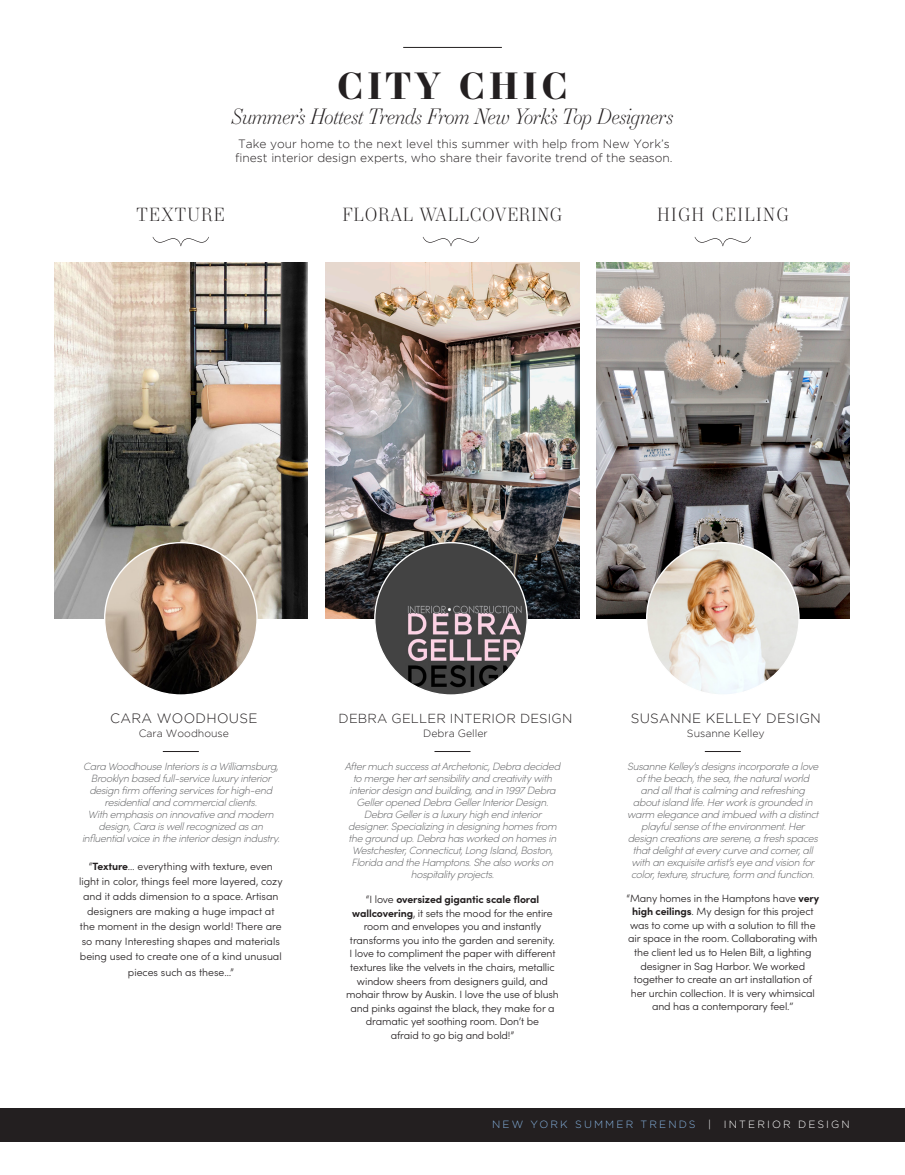
<style>
.page{position:relative;width:905px;height:1175px;background:#fff}
.page>*{position:absolute;margin:0;border:0;box-sizing:border-box;transform-origin:0 0}
.t1{font:700 36px "Essonnes Display";letter-spacing:.11em;color:#231f20}
.t2{font:italic 300 21px "Essonnes Display";letter-spacing:-.03em;color:#231f20}
.t3{font:300 18px "Essonnes Display";letter-spacing:.03em;color:#231f20}
.t4{font:300 18px "Essonnes Display";letter-spacing:.07em;color:#231f20}
.t5{font:300 18px "Essonnes Display";letter-spacing:.06em;color:#231f20}
.t6{font:300 13.5px "Gotham";letter-spacing:.025em;color:#231f20}
.t7{font:300 13.05px "Gotham";letter-spacing:.015em;color:#231f20}
.t8{font:300 12px/13.5px "Gotham";color:#231f20}
.t9{font:italic 200 10.5px/12px "Sofia Pro";letter-spacing:-.03em;color:#57585a;text-align:center}
.t10{font:300 10.5px/13.5px "Sofia Pro";letter-spacing:-.01em;color:#231f20;text-align:center}
.t11{font:300 10.5px "Gotham";color:#231f20}
.t12{font:300 10.5px "Gotham";letter-spacing:.2em;color:#85b2df}
.s1{font-weight:700}
.s2{font-family:"Avenir Next";font-weight:400}
.s3{color:#fff}
</style>
<div class="page">
<img style="left:54px;top:262px;width:254px;height:357px">
<svg style="left:152px;top:237px;width:57px;height:9px"></svg>
<div style="left:0;top:1108px;width:904px;height:33px;background:#231f20"></div>
<hr style="left:163px;top:751px;width:36px;height:1px;background:#231f20">
<img style="left:596px;top:262px;width:253px;height:357px">
<img style="left:646px;top:542px;width:153px;height:153px;border-radius:76px">
<svg style="left:694px;top:237px;width:57px;height:9px"></svg>
<hr style="left:704px;top:751px;width:36px;height:1px;background:#231f20">
<img style="left:326px;top:262px;width:253px;height:357px">
<img style="left:375px;top:542px;width:152px;height:153px;border-radius:76px">
<svg style="left:422px;top:237px;width:57px;height:9px"></svg>
<hr style="left:434px;top:751px;width:36px;height:1px;background:#231f20">
<img style="left:105px;top:542px;width:152px;height:153px;border-radius:76px">
<hr style="left:403px;top:47px;width:99px;height:1px;background:#231f20">
<p class="t1" style="left:337px;top:60px;width:232px">CITY CHIC</p>
<p class="t2" style="left:231px;top:101px;width:443px">Summer’s Hottest Trends From New York’s Top Designers</p>
<p class="t8" style="left:235px;top:137px;width:439px">Take your home to the next level this summer with help from New York’s finest interior design experts, who share their favorite trend of the season.</p>
<p class="t5" style="left:137px;top:201px;width:90px">TEXTURE</p>
<p class="t3" style="left:342px;top:202px;width:221px">FLORAL WALLCOVERING</p>
<p class="t4" style="left:657px;top:201px;width:133px">HIGH CEILING</p>
<p class="t6" style="left:110px;top:711px;width:149px">CARA WOODHOUSE</p>
<p class="t11" style="left:139px;top:727px;width:92px">Cara Woodhouse</p>
<p class="t9" style="left:83px;top:759px;width:197px">Cara Woodhouse Interiors is a Williamsburg, Brooklyn based full-service luxury interior design firm offering services for high-end residential and commercial clients.</p>
<p class="t9" style="left:82px;top:807px;width:199px">With emphasis on innovative and modern design, Cara is well recognized as an influential voice in the interior design industry.</p>
<p class="t10" style="left:79px;top:858px;width:205px;line-height:15px">“<span class="s1">Texture</span>… everything with texture, even light in color, things feel more layered, cozy and it adds dimension to a space. Artisan designers are making a huge impact at the moment in the design world! There are so many Interesting shapes and materials being used to create one of a kind unusual pieces such as these…”</p>
<p class="t7" style="left:338px;top:711px;width:235px">DEBRA GELLER INTERIOR DESIGN</p>
<p class="t11" style="left:423px;top:727px;width:66px">Debra Geller</p>
<p class="t9" style="left:345px;top:759px;width:217px">After much success at Archetonic, Debra decided to merge her art sensibility and creativity with interior design and building, and in 1997 Debra Geller opened Debra Geller Interior Design.<br>Debra Geller is a luxury high end interior designer. Specializing in designing homes from the ground up. Debra has worked on homes in Westchester, Connecticut, Long Island, Boston, Florida and the Hamptons. She also works on hospitality projects.</p>
<p class="t10" style="left:346px;top:892px;width:214px">“I love <span class="s1">oversized gigantic scale floral wallcovering</span>, it sets the mood for the entire room and envelopes you and instantly transforms you into the garden and serenity.<br>I love to compliment the paper with different textures like the velvets in the chairs, metallic window sheers from designers guild, and mohair throw by Auskin. I love the use of blush and pinks against the black, they make for a dramatic yet soothing room. Don’t be<br>afraid to go big and bold!”</p>
<p class="t6" style="left:630px;top:711px;width:192px">SUSANNE KELLEY DESIGN</p>
<p class="t11" style="left:687px;top:727px;width:79px">Susanne Kelley</p>
<p class="t9" style="left:627px;top:759px;width:193px">Susanne Kelley’s designs incorporate a love of the beach, the sea, the natural world and all that is calming and refreshing about island life. Her work is grounded in warm elegance and imbued with a distinct playful sense of the environment. Her design creations are serene, a fresh spaces that delight at every curve and corner, all with an exquisite artist’s eye and vision for color, texture, structure, form and function.</p>
<p class="t10" style="left:626px;top:891px;width:194px">“Many homes in the Hamptons have <span class="s1">very high ceilings</span>. My design for this project was to come up with a solution to fill the air space in the room. Collaborating with the client led us to Helen Bilt, a lighting designer in Sag Harbor. We worked together to create an art installation of her urchin collection. It is very whimsical and has a contemporary feel.<span class="s2">”</span></p>
<p class="t12" style="left:492px;top:1118px;width:359px">NEW YORK SUMMER TRENDS <span class="s3">| INTERIOR DESIGN</span></p>
</div>
